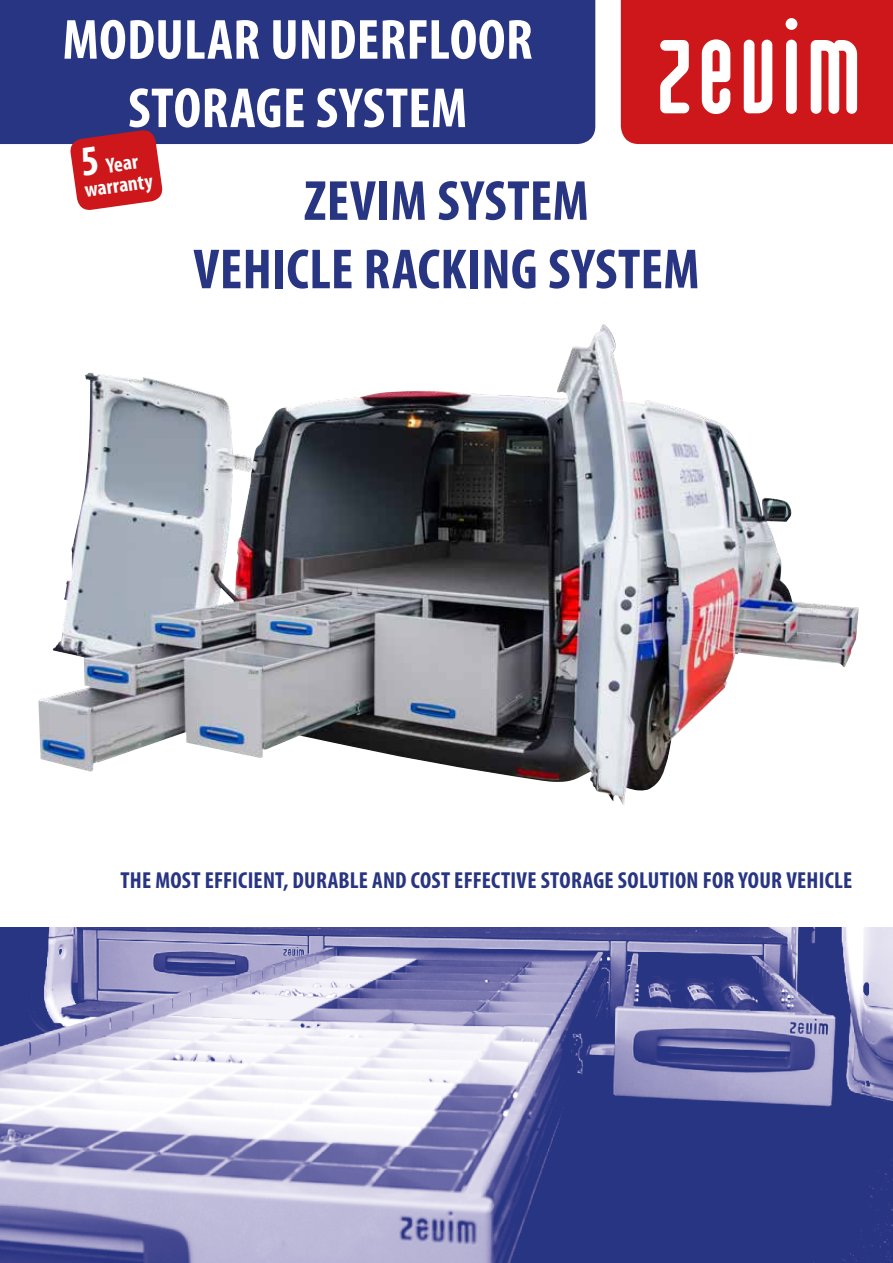
<style>
.page{position:relative;width:893px;height:1263px;background:#fff}
.page>*{position:absolute;margin:0;border:0;box-sizing:border-box;transform-origin:0 0}
.t1{font:700 condensed 57px/68.4px "Myriad Pro";letter-spacing:.005em;color:#283583;text-align:center}
.t2{font:700 condensed 57px/68.4px "Myriad Pro";letter-spacing:.005em;color:#fff;text-align:center}
.t3{font:700 condensed 23.25px "Myriad Pro";letter-spacing:.01em;color:#283583}
.t4{font:700 condensed 21.3px/21.3px "Myriad Pro";color:#fff}
.s1{font-size:42.6px}
</style>
<div class="page">
<div style="left:0;top:0;width:595px;height:144px;background:#283583"></div>
<img style="left:38px;top:326px;width:821px;height:479px">
<svg style="left:69px;top:129px;width:95px;height:81px;background:#c53841"></svg>
<svg style="left:621px;top:0;width:272px;height:144px"></svg>
<img style="left:0;top:928px;width:893px;height:335px">
<h1 class="t2" style="left:63px;top:4px;width:472px">MODULAR UNDERFLOOR<br>STORAGE SYSTEM</h1>
<p class="t4" style="left:80px;top:158px;width:70px;rotate:-8deg"><span class="s1">5</span> Year warranty</p>
<h1 class="t1" style="left:193px;top:165px;width:508px">ZEVIM SYSTEM<br>VEHICLE RACKING SYSTEM</h1>
<p class="t3" style="left:121px;top:865px;width:733px">THE MOST EFFICIENT, DURABLE AND COST EFFECTIVE STORAGE SOLUTION FOR YOUR VEHICLE</p>
</div>
